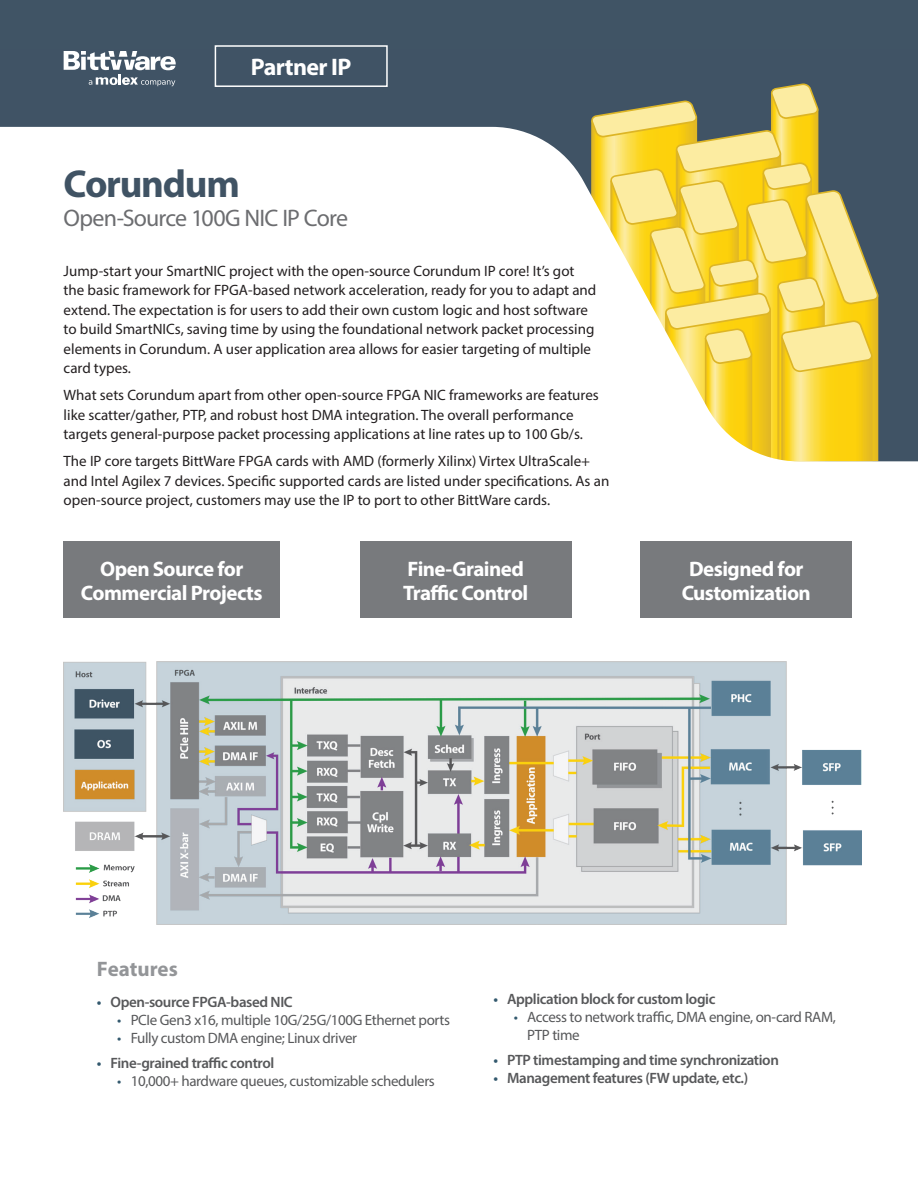
<style>
.page{position:relative;width:918px;height:1188px;background:#fff}
.page>*{position:absolute;margin:0;border:0;box-sizing:border-box;transform-origin:0 0}
.t1{font:700 39px "Myriad Pro";letter-spacing:-.03em;color:#405364}
.t2{font:24px "Myriad Pro";letter-spacing:-.035em;color:#6c6d70}
.t3{font:700 24px "Myriad Pro";letter-spacing:-.025em;color:#fff}
.t4{font:700 21px/24px "Myriad Pro";letter-spacing:-.025em;color:#fff;text-align:center}
.t5{font:700 21px "Myriad Pro";color:#939598}
.t6{font:15px/19.5px "Myriad Pro";color:#231f20}
.t7{font:15px/18px "Myriad Pro";letter-spacing:-.025em;color:#57585a}
.t8{font:600 15px "Myriad Pro";letter-spacing:-.025em;color:#57585a}
.s1{color:#33596e}
</style>
<div class="page">
<div style="left:0;top:0;width:918px;height:128px;background:#405465"></div>
<svg style="left:591px;top:83px;width:228px;height:44px"></svg>
<svg style="left:0;top:127px;width:918px;height:335px"></svg>
<svg style="left:64px;top:51px;width:112px;height:35px"></svg>
<div style="left:215px;top:45px;width:173px;height:42px;border:2px solid #fff"></div>
<div style="left:64px;top:542px;width:216px;height:76px;background:#787a7d"></div>
<div style="left:360px;top:542px;width:212px;height:76px;background:#787a7d"></div>
<div style="left:641px;top:542px;width:211px;height:76px;background:#787a7d"></div>
<img style="left:64px;top:661px;width:798px;height:264px">
<h2 class="t3" style="left:251px;top:51px;width:102px">Partner IP</h2>
<h1 class="t1" style="left:64px;top:159px;width:178px">Corundum</h1>
<h2 class="t2" style="left:64px;top:203px;width:286px">Open-Source 100G NIC IP Core</h2>
<p class="t6" style="left:64px;top:261px;width:534px">Jump-start your SmartNIC project with the open-source Corundum IP core! It’s got the basic framework for FPGA-based network acceleration, ready for you to adapt and extend. The expectation is for users to add their own custom logic and host software to build SmartNICs, saving time by using the foundational network packet processing elements in Corundum. A user application area allows for easier targeting of multiple card types.</p>
<p class="t6" style="left:64px;top:385px;width:537px">What sets Corundum apart from other open-source FPGA NIC frameworks are features like scatter/gather, PTP, and robust host DMA integration. The overall performance targets general-purpose packet processing applications at line rates up to 100 Gb/s.</p>
<p class="t6" style="left:64px;top:451px;width:547px">The IP core targets BittWare FPGA cards with AMD (formerly Xilinx) Virtex UltraScale+ and Intel Agilex 7 devices. Specific supported cards are listed under specifications. As an open-source project, customers may use the IP to port to other BittWare cards.</p>
<h3 class="t4" style="left:81px;top:556px;width:183px">Open Source for<br>Commercial Projects</h3>
<h3 class="t4" style="left:403px;top:556px;width:127px;text-align:left">Fine-Grained<br>Traffic Control</h3>
<h3 class="t4" style="left:682px;top:556px;width:131px">Designed for<br>Customization</h3>
<h3 class="t5" style="left:97px;top:955px;width:82px">Features</h3>
<p class="t8" style="left:97px;top:993px;width:197px"><span class="s1">•</span> Open-source FPGA-based NIC</p>
<p class="t7" style="left:117px;top:1011px;width:334px"><span class="s1">•</span> PCIe Gen3 x16, multiple 10G/25G/100G Ethernet ports</p>
<p class="t7" style="left:117px;top:1029px;width:241px"><span class="s1">•</span> Fully custom DMA engine; Linux driver</p>
<p class="t8" style="left:97px;top:1054px;width:179px"><span class="s1">•</span> Fine-grained traffic control</p>
<p class="t7" style="left:117px;top:1072px;width:319px"><span class="s1">•</span> 10,000+ hardware queues, customizable schedulers</p>
<p class="t8" style="left:494px;top:990px;width:223px"><span class="s1">•</span> Application block for custom logic</p>
<p class="t7" style="left:527px;top:1008px;width:310px;text-indent:-14px"><span class="s1">•</span> Access to network traffic, DMA engine, on-card RAM,<br>PTP time</p>
<p class="t8" style="left:494px;top:1050px;width:287px"><span class="s1">•</span> PTP timestamping and time synchronization</p>
<p class="t8" style="left:494px;top:1068px;width:256px"><span class="s1">•</span> Management features (FW update, etc.)</p>
</div>
